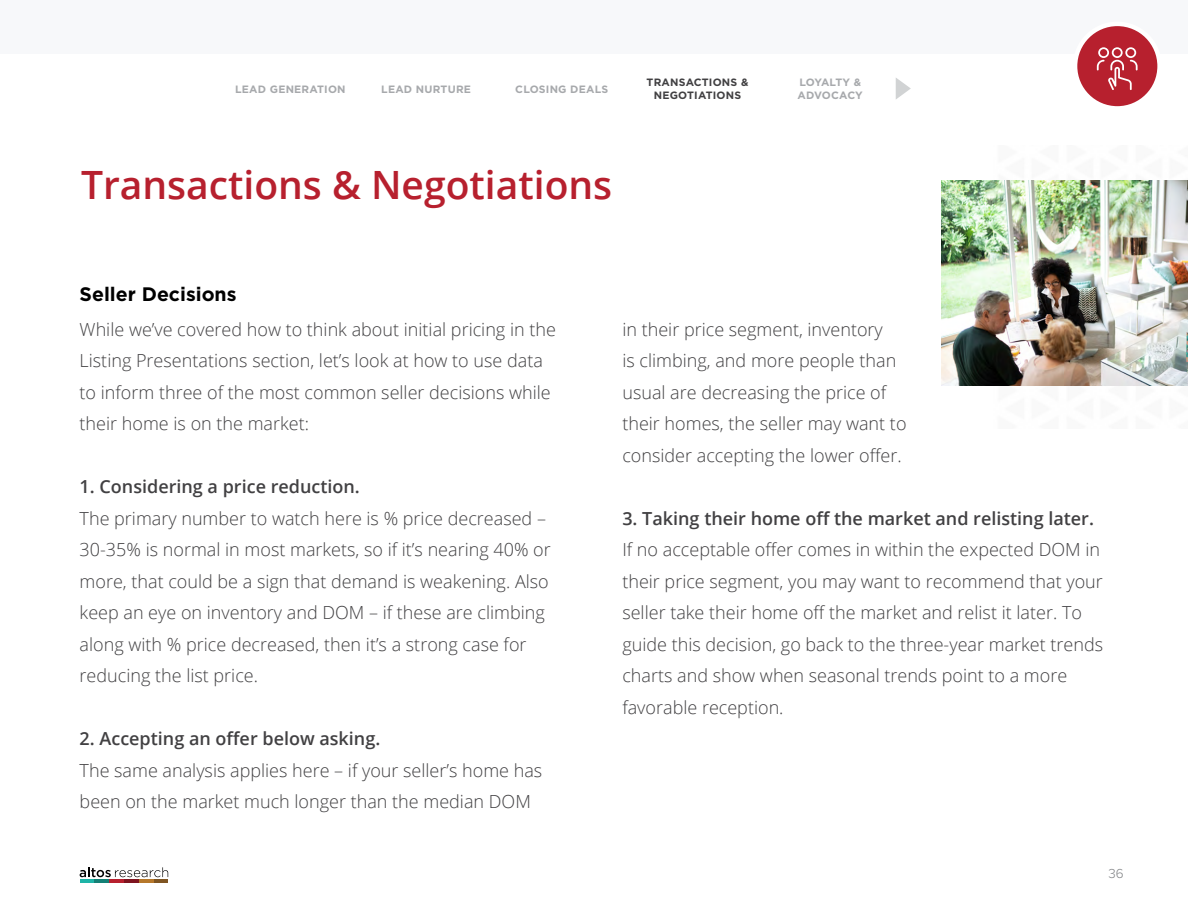
<style>
.page{position:relative;width:1188px;height:918px;background:#fff}
.page>*{position:absolute;margin:0;border:0;box-sizing:border-box;transform-origin:0 0}
.t1{font:600 39px "Open Sans";color:#b7202e}
.t2{font:700 19.5px "Gotham";color:#000}
.t3{font:300 18px/31.5px "Open Sans";color:#414042}
.t4{font:600 18px "Open Sans";color:#414042}
.t5{font:300 13.5px "Proxima Nova";color:#808285}
.t6{font:700 10.65px "Gotham";letter-spacing:.02em;color:#a7a9ac}
.t7{font:700 10.65px/12.8px "Gotham";letter-spacing:.02em;color:#414042;text-align:center}
.t8{font:700 10.65px/12.8px "Gotham";letter-spacing:-.02em;color:#a7a9ac}
</style>
<div class="page">
<svg style="left:80px;top:867px;width:88px;height:10px"></svg>
<hr style="left:80px;top:880px;width:14px;height:3px;background:#1eb4a7">
<hr style="left:94px;top:880px;width:15px;height:3px;background:#148076">
<hr style="left:109px;top:880px;width:15px;height:3px;background:#b7202e">
<hr style="left:124px;top:880px;width:15px;height:3px;background:#7e141f">
<hr style="left:139px;top:880px;width:16px;height:3px;background:#b6782b">
<hr style="left:154px;top:880px;width:14px;height:3px;background:#7f5522">
<div style="left:0;top:0;width:1188px;height:54px;background:#f7f8fa"></div>
<div style="left:1075px;top:24px;width:85px;height:84px;background:#b7202e;border-radius:50%"></div>
<div style="left:1073px;top:22px;width:89px;height:89px;border:4px solid #fff;border-radius:50%"></div>
<svg style="left:1097px;top:47px;width:41px;height:43px"></svg>
<img style="left:942px;top:180px;width:246px;height:206px">
<svg style="left:896px;top:78px;width:15px;height:21px"></svg>
<p class="t6" style="left:235px;top:82px;width:112px">LEAD GENERATION</p>
<p class="t6" style="left:381px;top:82px;width:91px">LEAD NURTURE</p>
<p class="t6" style="left:515px;top:82px;width:95px">CLOSING DEALS</p>
<p class="t7" style="left:647px;top:76px;width:103px">TRANSACTIONS &amp;<br>NEGOTIATIONS</p>
<p class="t8" style="left:798px;top:76px;width:67px">LOYALTY &amp;<br>ADVOCACY</p>
<h1 class="t1" style="left:81px;top:158px;width:533px">Transactions &amp; Negotiations</h1>
<p class="t2" style="left:80px;top:282px;width:158px">Seller Decisions</p>
<p class="t3" style="left:80px;top:313px;width:478px">While we’ve covered how to think about initial pricing in the Listing Presentations section, let’s look at how to use data to inform three of the most common seller decisions while their home is on the market:</p>
<p class="t4" style="left:80px;top:474px;width:282px">1. Considering a price reduction.</p>
<p class="t3" style="left:80px;top:502px;width:473px">The primary number to watch here is % price decreased – 30-35% is normal in most markets, so if it’s nearing 40% or more, that could be a sign that demand is weakening. Also keep an eye on inventory and DOM – if these are climbing along with % price decreased, then it’s a strong case for reducing the list price.</p>
<p class="t4" style="left:80px;top:726px;width:302px">2. Accepting an offer below asking.</p>
<p class="t3" style="left:80px;top:754px;width:464px">The same analysis applies here – if your seller’s home has been on the market much longer than the median DOM</p>
<p class="t3" style="left:622px;top:313px;width:286px">in their price segment, inventory<br>is climbing, and more people than usual are decreasing the price of their homes, the seller may want to consider accepting the lower offer.</p>
<p class="t4" style="left:622px;top:506px;width:473px">3. Taking their home off the market and relisting later.</p>
<p class="t3" style="left:622px;top:533px;width:482px">If no acceptable offer comes in within the expected DOM in their price segment, you may want to recommend that your seller take their home off the market and relist it later. To guide this decision, go back to the three-year market trends charts and show when seasonal trends point to a more favorable reception.</p>
<p class="t5" style="left:1108px;top:866px;width:17px">36</p>
</div>
